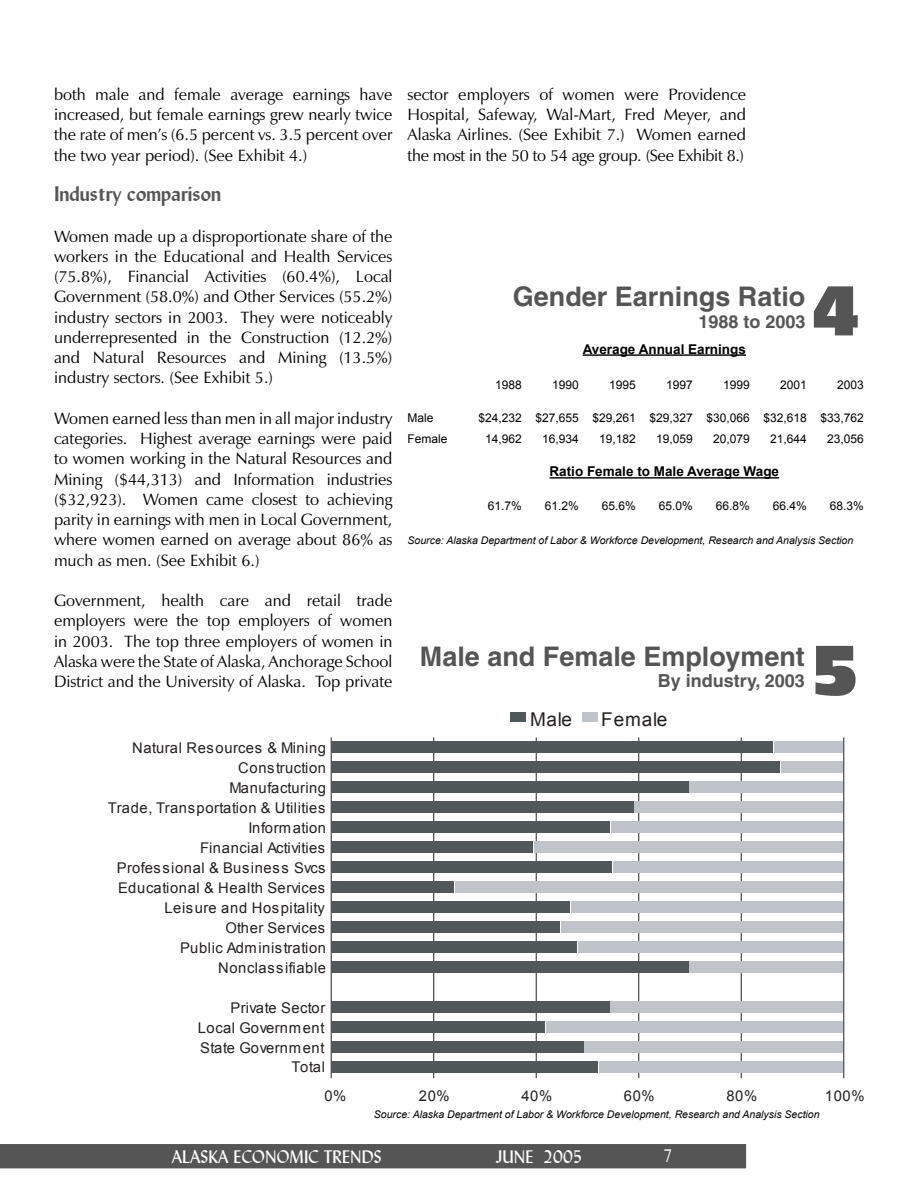
<style>
.page{position:relative;width:918px;height:1188px;background:#fff}
.page>*{position:absolute;margin:0;border:0;box-sizing:border-box;transform-origin:0 0}
.t1{font:66px "Incised 901 BT Compact";color:#555}
.t2{font:700 27px "Helvetica";color:#555}
.t3{font:700 21px "Lydian BT";color:#555}
.t4{font:19.05px "Arial";letter-spacing:.04em;color:#231f20}
.t5{font:18px "Lydian BT";color:#fff}
.t6{font:700 18px "Helvetica";color:#555}
.t7{font:16.5px/20.2px "Zapf Humanist 601 BT";color:#000;text-align:justify}
.t8{font:14.85px/20px "Arial";letter-spacing:.045em;color:#231f20;text-align:right}
.t9{font:700 13.5px "Arial";color:#000}
.t10{font:12px "Arial";color:#000}
.t11{font:italic 10.5px "Arial";color:#000}
</style>
<div class="page">
<div style="left:0;top:1144px;width:746px;height:24px;background:#555"></div>
<hr style="left:583px;top:354px;width:163px;height:2px;background:#000">
<hr style="left:550px;top:477px;width:229px;height:2px;background:#000">
<hr style="left:331px;top:738px;width:1px;height:340px;background:#231f20">
<hr style="left:433px;top:738px;width:1px;height:340px;background:#231f20">
<hr style="left:536px;top:738px;width:1px;height:340px;background:#231f20">
<hr style="left:638px;top:738px;width:1px;height:340px;background:#231f20">
<hr style="left:741px;top:738px;width:1px;height:340px;background:#231f20">
<hr style="left:844px;top:738px;width:1px;height:340px;background:#231f20">
<div style="left:331px;top:741px;width:442px;height:12px;background:#505859"></div>
<div style="left:331px;top:761px;width:449px;height:12px;background:#505859"></div>
<div style="left:331px;top:781px;width:357px;height:12px;background:#505859"></div>
<div style="left:331px;top:801px;width:302px;height:12px;background:#505859"></div>
<div style="left:331px;top:821px;width:279px;height:12px;background:#505859"></div>
<div style="left:331px;top:841px;width:202px;height:12px;background:#505859"></div>
<div style="left:331px;top:861px;width:281px;height:12px;background:#505859"></div>
<div style="left:331px;top:881px;width:123px;height:12px;background:#505859"></div>
<div style="left:331px;top:901px;width:238px;height:12px;background:#505859"></div>
<div style="left:331px;top:921px;width:229px;height:12px;background:#505859"></div>
<div style="left:331px;top:941px;width:245px;height:12px;background:#505859"></div>
<div style="left:331px;top:961px;width:357px;height:12px;background:#505859"></div>
<div style="left:331px;top:1001px;width:278px;height:12px;background:#505859"></div>
<div style="left:331px;top:1021px;width:214px;height:12px;background:#505859"></div>
<div style="left:331px;top:1041px;width:252px;height:12px;background:#505859"></div>
<div style="left:331px;top:1061px;width:267px;height:12px;background:#505859"></div>
<div style="left:774px;top:741px;width:69px;height:12px;background:#bfc4ca"></div>
<div style="left:781px;top:761px;width:62px;height:12px;background:#bfc4ca"></div>
<div style="left:689px;top:781px;width:154px;height:12px;background:#bfc4ca"></div>
<div style="left:634px;top:801px;width:209px;height:12px;background:#bfc4ca"></div>
<div style="left:611px;top:821px;width:232px;height:12px;background:#bfc4ca"></div>
<div style="left:534px;top:841px;width:309px;height:12px;background:#bfc4ca"></div>
<div style="left:613px;top:861px;width:230px;height:12px;background:#bfc4ca"></div>
<div style="left:455px;top:881px;width:388px;height:12px;background:#bfc4ca"></div>
<div style="left:571px;top:901px;width:272px;height:12px;background:#bfc4ca"></div>
<div style="left:561px;top:921px;width:282px;height:12px;background:#bfc4ca"></div>
<div style="left:578px;top:941px;width:265px;height:12px;background:#bfc4ca"></div>
<div style="left:690px;top:961px;width:153px;height:12px;background:#bfc4ca"></div>
<div style="left:610px;top:1001px;width:233px;height:12px;background:#bfc4ca"></div>
<div style="left:546px;top:1021px;width:297px;height:12px;background:#bfc4ca"></div>
<div style="left:585px;top:1041px;width:258px;height:12px;background:#bfc4ca"></div>
<div style="left:599px;top:1061px;width:244px;height:12px;background:#bfc4ca"></div>
<div style="left:511px;top:712px;width:15px;height:9px;background:#505859"></div>
<div style="left:582px;top:712px;width:15px;height:9px;background:#bfc4ca"></div>
<p class="t7" style="left:54px;top:86px;width:340px">both male and female average earnings have increased, but female earnings grew nearly twice the rate of men’s (6.5 percent vs. 3.5 percent over the two year period). (See Exhibit 4.)</p>
<p class="t3" style="left:54px;top:181px;width:169px">Industry comparison</p>
<p class="t7" style="left:54px;top:227px;width:340px">Women made up a disproportionate share of the workers in the Educational and Health Services (75.8%), Financial Activities (60.4%), Local Government (58.0%) and Other Services (55.2%) industry sectors in 2003. They were noticeably underrepresented in the Construction (12.2%) and Natural Resources and Mining (13.5%) industry sectors. (See Exhibit 5.)</p>
<p class="t7" style="left:54px;top:410px;width:340px">Women earned less than men in all major industry categories. Highest average earnings were paid to women working in the Natural Resources and Mining ($44,313) and Information industries ($32,923). Women came closest to achieving parity in earnings with men in Local Government, where women earned on average about 86% as much as men. (See Exhibit 6.)</p>
<p class="t7" style="left:54px;top:592px;width:340px">Government, health care and retail trade employers were the top employers of women in 2003. The top three employers of women in Alaska were the State of Alaska, Anchorage School District and the University of Alaska. Top private</p>
<p class="t7" style="left:408px;top:86px;width:340px">sector employers of women were Providence Hospital, Safeway, Wal-Mart, Fred Meyer, and Alaska Airlines. (See Exhibit 7.) Women earned the most in the 50 to 54 age group. (See Exhibit 8.)</p>
<h2 class="t2" style="left:513px;top:287px;width:294px">Gender Earnings Ratio</h2>
<p class="t6" style="left:698px;top:315px;width:109px">1988 to 2003</p>
<p class="t9" style="left:583px;top:341px;width:165px">Average Annual Earnings</p>
<p class="t10" style="left:495px;top:378px;width:28px">1988</p>
<p class="t10" style="left:552px;top:378px;width:28px">1990</p>
<p class="t10" style="left:609px;top:378px;width:28px">1995</p>
<p class="t10" style="left:666px;top:378px;width:28px">1997</p>
<p class="t10" style="left:723px;top:378px;width:28px">1999</p>
<p class="t10" style="left:780px;top:378px;width:28px">2001</p>
<p class="t10" style="left:837px;top:378px;width:28px">2003</p>
<h1 class="t1" style="left:811px;top:272px;width:50px">4</h1>
<p class="t10" style="left:408px;top:411px;width:28px">Male</p>
<p class="t10" style="left:478px;top:411px;width:387px">$24,232 $27,655 $29,261 $29,327 $30,066 $32,618 $33,762</p>
<p class="t10" style="left:408px;top:432px;width:42px">Female</p>
<p class="t10" style="left:485px;top:432px;width:38px">14,962</p>
<p class="t10" style="left:542px;top:432px;width:38px">16,934</p>
<p class="t10" style="left:599px;top:432px;width:38px">19,182</p>
<p class="t10" style="left:656px;top:432px;width:38px">19,059</p>
<p class="t10" style="left:713px;top:432px;width:38px">20,079</p>
<p class="t10" style="left:770px;top:432px;width:38px">21,644</p>
<p class="t10" style="left:827px;top:432px;width:38px">23,056</p>
<p class="t9" style="left:550px;top:464px;width:231px">Ratio Female to Male Average Wage</p>
<p class="t10" style="left:488px;top:499px;width:36px">61.7%</p>
<p class="t10" style="left:545px;top:499px;width:36px">61.2%</p>
<p class="t10" style="left:602px;top:499px;width:36px">65.6%</p>
<p class="t10" style="left:659px;top:499px;width:36px">65.0%</p>
<p class="t10" style="left:716px;top:499px;width:36px">66.8%</p>
<p class="t10" style="left:773px;top:499px;width:36px">66.4%</p>
<p class="t10" style="left:830px;top:499px;width:36px">68.3%</p>
<p class="t11" style="left:408px;top:534px;width:447px">Source: Alaska Department of Labor &amp; Workforce Development, Research and Analysis Section</p>
<h2 class="t2" style="left:420px;top:646px;width:387px">Male and Female Employment</h2>
<p class="t6" style="left:658px;top:674px;width:149px">By industry, 2003</p>
<p class="t4" style="left:530px;top:709px;width:44px">Male</p>
<p class="t4" style="left:601px;top:709px;width:68px">Female</p>
<h1 class="t1" style="left:811px;top:631px;width:50px">5</h1>
<p class="t8" style="left:108px;top:738px;width:220px">Natural Resources &amp; Mining<br>Construction<br>Manufacturing<br>Trade, Transportation &amp; Utilities<br>Information<br>Financial Activities<br>Professional &amp; Business Svcs<br>Educational &amp; Health Services<br>Leisure and Hospitality<br>Other Services<br>Public Administration<br>Nonclassifiable</p>
<p class="t8" style="left:198px;top:997px;width:129px">Private Sector<br>Local Government<br>State Government<br>Total</p>
<p class="t8" style="left:324px;top:1086px;width:23px">0%</p>
<p class="t8" style="left:419px;top:1086px;width:32px">20%</p>
<p class="t8" style="left:521px;top:1086px;width:32px">40%</p>
<p class="t8" style="left:624px;top:1086px;width:32px">60%</p>
<p class="t8" style="left:726px;top:1086px;width:32px">80%</p>
<p class="t8" style="left:825px;top:1086px;width:41px">100%</p>
<p class="t11" style="left:374px;top:1109px;width:447px">Source: Alaska Department of Labor &amp; Workforce Development, Research and Analysis Section</p>
<p class="t5" style="left:172px;top:1146px;width:211px">ALASKA ECONOMIC TRENDS</p>
<p class="t5" style="left:496px;top:1146px;width:88px">JUNE 2005</p>
<p class="t5" style="left:663px;top:1145px;width:11px">7</p>
</div>
